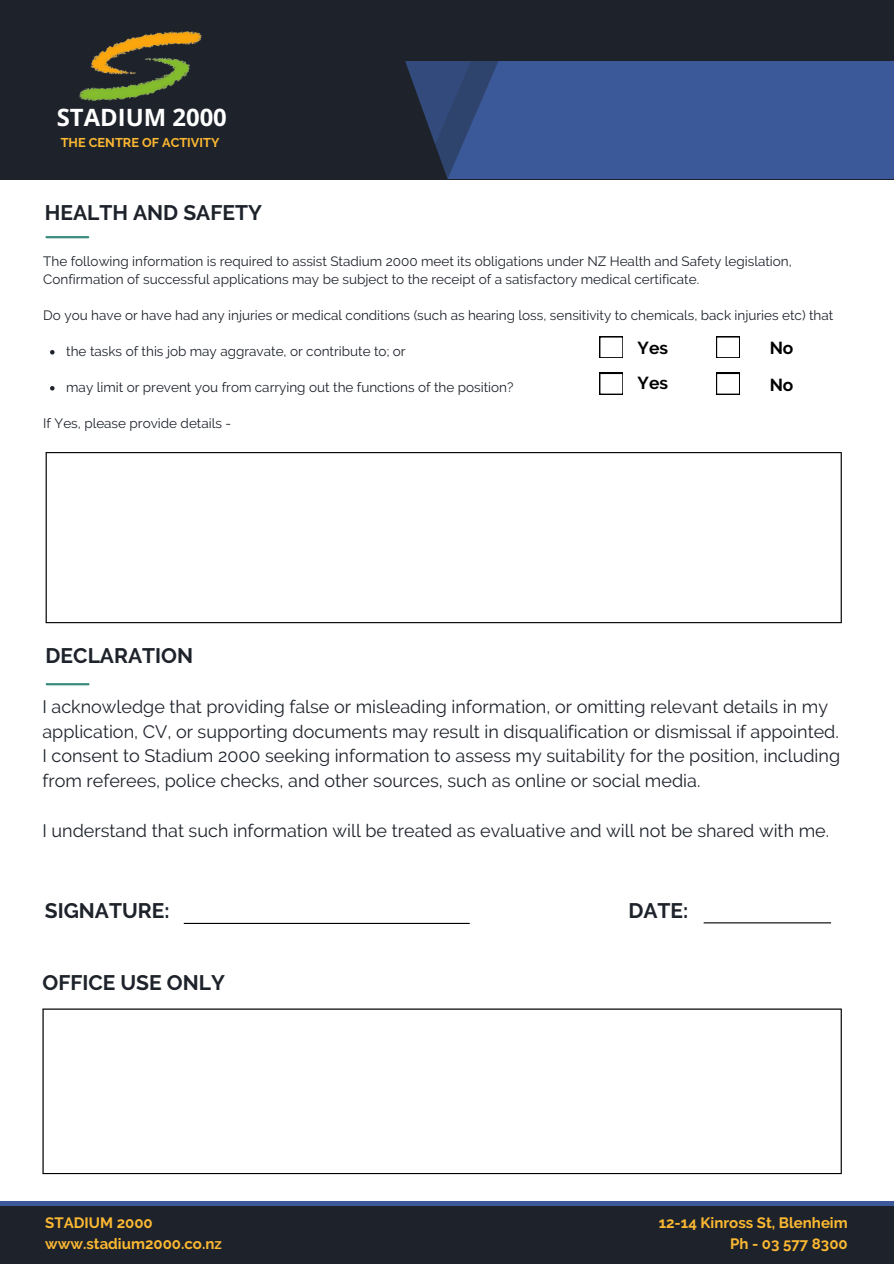
<style>
.page{position:relative;width:894px;height:1264px;background:#fff}
.page>*{position:absolute;margin:0;border:0;box-sizing:border-box;transform-origin:0 0}
.t1{font:700 23.85px "Open Sans";color:#fff}
.t2{font:700 21px "Raleway";color:#1e232b}
.t3{font:18px/24.8px "Raleway";color:#1e232b}
.t4{font:700 17.4px "Raleway";color:#000}
.t5{font:700 15px/20.2px "Raleway";color:#fcb832}
.t6{font:13.5px/18px "Raleway";color:#1e232b}
.t7{font:700 12.75px "Raleway";color:#fcb832}
</style>
<div class="page">
<hr style="left:46px;top:453px;width:1px;height:169px;background:#000">
<hr style="left:840px;top:453px;width:1px;height:169px;background:#000">
<hr style="left:46px;top:452px;width:795px;height:1px;background:#000">
<hr style="left:46px;top:622px;width:795px;height:1px;background:#000">
<svg style="left:50px;top:350px;width:5px;height:4px"></svg>
<svg style="left:50px;top:386px;width:5px;height:4px"></svg>
<svg style="left:622px;top:336px;width:1px;height:22px"></svg>
<svg style="left:599px;top:336px;width:23px;height:22px"></svg>
<div style="left:715px;top:373px;width:24px;height:22px;background:#000"></div>
<svg style="left:715px;top:373px;width:24px;height:21px"></svg>
<svg style="left:599px;top:373px;width:24px;height:22px"></svg>
<svg style="left:599px;top:373px;width:23px;height:21px"></svg>
<svg style="left:716px;top:336px;width:23px;height:22px"></svg>
<hr style="left:184px;top:922px;width:285px;height:2px;background:#000">
<hr style="left:703px;top:922px;width:127px;height:1px;background:#000">
<hr style="left:42px;top:1009px;width:2px;height:163px;background:#000">
<hr style="left:840px;top:1009px;width:1px;height:163px;background:#000">
<hr style="left:42px;top:1008px;width:799px;height:1px;background:#000">
<hr style="left:42px;top:1172px;width:799px;height:2px;background:#000">
<hr style="left:46px;top:236px;width:42px;height:2px;background:#388c7d">
<hr style="left:47px;top:683px;width:41px;height:2px;background:#388c7d">
<div style="left:0;top:1201px;width:893px;height:25px;background:#3b5998"></div>
<div style="left:0;top:1206px;width:893px;height:57px;background:#1e232b"></div>
<div style="left:0;top:0;width:893px;height:179px;background:#1e232b"></div>
<div style="left:395px;top:61px;width:498px;height:118px;background:#3b5998"></div>
<svg style="left:395px;top:61px;width:103px;height:118px"></svg>
<img style="left:80px;top:31px;width:121px;height:70px">
<h5 class="t1" style="left:57px;top:100px;width:171px">STADIUM 2000</h5>
<h5 class="t7" style="left:61px;top:135px;width:160px">THE CENTRE OF ACTIVITY</h5>
<p class="t2" style="left:45px;top:200px;width:218px">HEALTH AND SAFETY</p>
<h1 class="t6" style="left:43px;top:252px;width:749px">The following information is required to assist Stadium 2000 meet its obligations under NZ Health and Safety legislation,<br>Confirmation of successful applications may be subject to the receipt of a satisfactory medical certificate.</h1>
<p class="t6" style="left:43px;top:306px;width:791px">Do you have or have had any injuries or medical conditions (such as hearing loss, sensitivity to chemicals, back injuries etc) that</p>
<p class="t6" style="left:66px;top:342px;width:341px">the tasks of this job may aggravate, or contribute to; or</p>
<p class="t6" style="left:66px;top:378px;width:448px">may limit or prevent you from carrying out the functions of the position?</p>
<h2 class="t6" style="left:43px;top:414px;width:189px">If Yes, please provide details -</h2>
<h6 class="t4" style="left:637px;top:337px;width:32px">Yes</h6>
<h6 class="t4" style="left:637px;top:373px;width:32px">Yes</h6>
<p class="t4" style="left:769px;top:337px;width:25px">No</p>
<p class="t4" style="left:769px;top:374px;width:25px">No</p>
<h6 class="t2" style="left:46px;top:643px;width:149px">DECLARATION</h6>
<h3 class="t3" style="left:42px;top:694px;width:799px">I acknowledge that providing false or misleading information, or omitting relevant details in my application, CV, or supporting documents may result in disqualification or dismissal if appointed.<br>I consent to Stadium 2000 seeking information to assess my suitability for the position, including from referees, police checks, and other sources, such as online or social media.</h3>
<h3 class="t3" style="left:42px;top:817px;width:788px">I understand that such information will be treated as evaluative and will not be shared with me.</h3>
<h3 class="t2" style="left:45px;top:897px;width:126px">SIGNATURE:</h3>
<h3 class="t2" style="left:628px;top:897px;width:61px">DATE:</h3>
<h3 class="t2" style="left:42px;top:970px;width:184px">OFFICE USE ONLY</h3>
<h2 class="t5" style="left:45px;top:1208px;width:178px">STADIUM 2000 www.stadium2000.co.nz</h2>
<h4 class="t5" style="left:658px;top:1208px;width:190px;text-align:right">12-14 Kinross St, Blenheim<br>Ph - 03 577 8300</h4>
</div>
